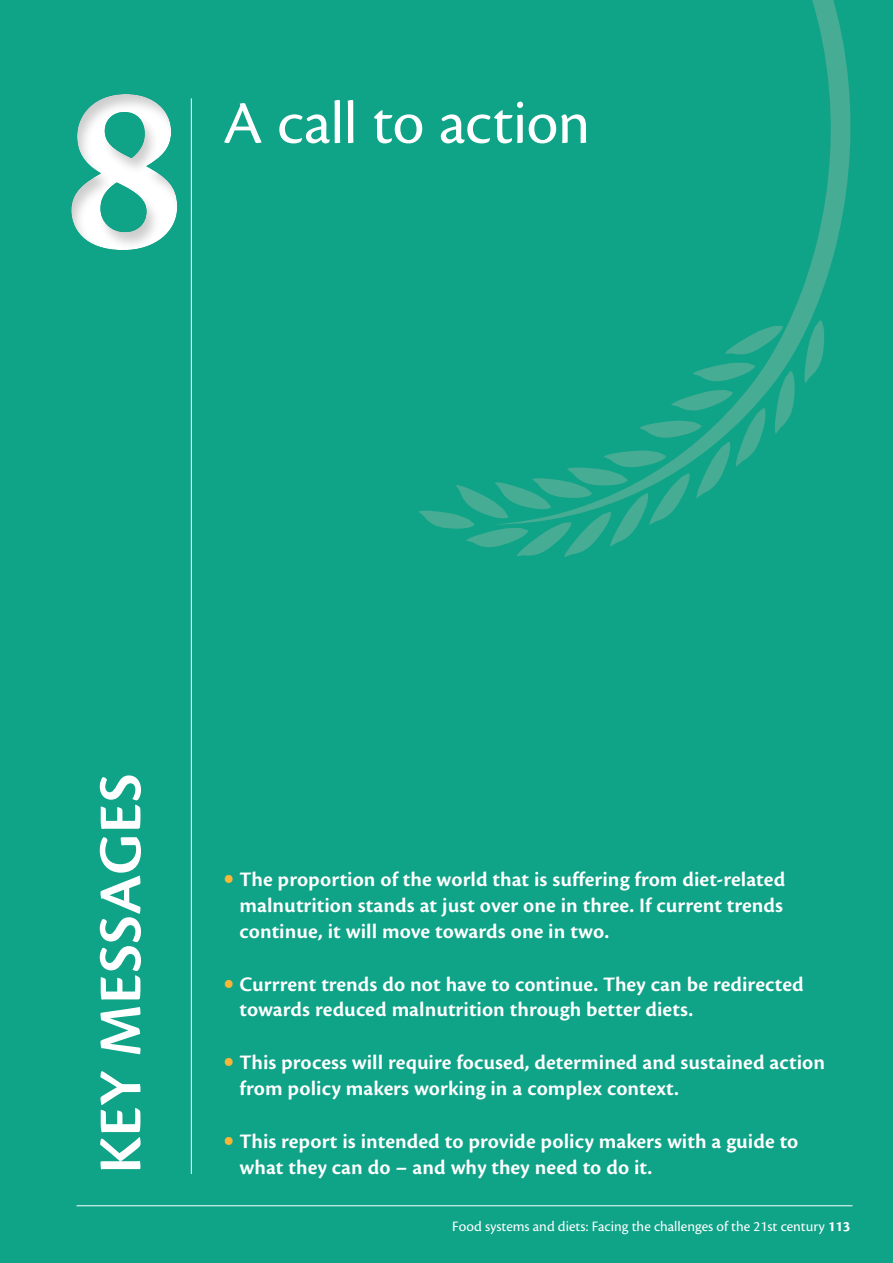
<style>
.page{position:relative;width:893px;height:1263px;background:#0fa388}
.page>*{position:absolute;margin:0;border:0;box-sizing:border-box;transform-origin:0 0}
.t1{font:63px "Cronos Pro";letter-spacing:-.01em;color:#fff}
.t2{font:600 63px "Cronos Pro";letter-spacing:.01em;color:#fff}
.t3{font:21.45px/25.8px "Cronos Pro Semibold Capt";color:#fff}
.t4{font:15px "Cronos Pro";color:#fff}
.s1{font-size:30px;color:#fab637}
.s2{font-weight:700}
</style>
<div class="page">
<hr style="left:191px;top:98px;width:1px;height:1076px;background:#fff">
<svg style="left:418px;top:485px;width:220px;height:72px"></svg>
<svg style="left:492px;top:0;width:359px;height:525px"></svg>
<div style="left:68px;top:92px;width:110px;height:159px;background:#000;opacity:.2"></div>
<hr style="left:77px;top:1205px;width:775px;height:1px;background:#fff">
<h1 class="t1" style="left:223px;top:87px;width:368px">A call to action</h1>
<h1 class="t2" style="left:84px;top:1173px;width:401px;rotate:-90deg">KEY MESSAGES</h1>
<p class="t3" style="left:240px;top:867px;width:547px;text-align:justify;text-indent:-16px"><span class="s1">•</span> The proportion of the world that is suffering from diet-related malnutrition stands at just over one in three. If current trends continue, it will move towards one in two.</p>
<p class="t3" style="left:240px;top:971px;width:566px;text-indent:-16px"><span class="s1">•</span> Currrent trends do not have to continue. They can be redirected towards reduced malnutrition through better diets.</p>
<p class="t3" style="left:240px;top:1050px;width:587px;text-indent:-16px"><span class="s1">•</span> This process will require focused, determined and sustained action from policy makers working in a complex context.</p>
<p class="t3" style="left:240px;top:1129px;width:560px;text-indent:-16px"><span class="s1">•</span> This report is intended to provide policy makers with a guide to what they can do – and why they need to do it.</p>
<p class="t4" style="left:452px;top:1217px;width:400px">Food systems and diets: Facing the challenges of the 21st century <span class="s2">113</span></p>
</div>
